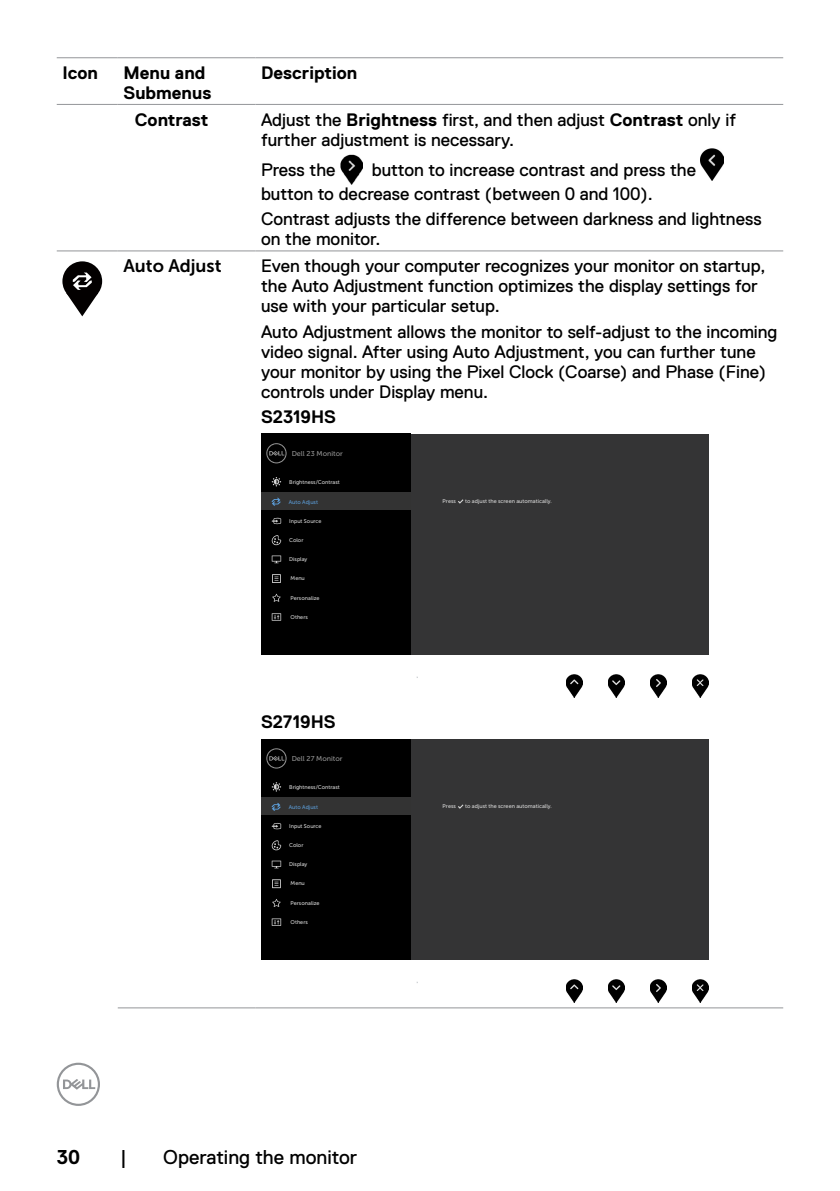
<style>
.page{position:relative;width:840px;height:1191px;background:#fff}
.page>*{position:absolute;margin:0;border:0;box-sizing:border-box;transform-origin:0 0}
.t1{font:20px "Dell Replica";color:#000}
.t2{font:700 20px "Dell Replica";color:#000}
.Table_Paragraph{font:18px/20px "Dell Replica";color:#000}
.Table_Head{font:700 18px/20px "Dell Replica";color:#000}
.Table_Paragraph-2{font:700 18px "Dell Replica";color:#000}
.Table_Paragraph-3{font:18px "Museo Sans For Dell 700";color:#000}
.Table_Paragraph-Inde{font:700 18px "Dell Replica";color:#000}
.t3{font:7px "Museo Sans For Dell 500";color:#939393}
.t4{font:5.4px "Museo Sans For Dell 500";color:#d9d9d9}
.t5{font:5.4px "Museo Sans For Dell 500";color:#5b9bd5}
.s1{font-weight:700}
</style>
<div class="page">
<svg style="left:57px;top:1062px;width:43px;height:44px"></svg>
<hr style="left:57px;top:57px;width:61px;height:1px;background:#939598">
<hr style="left:118px;top:57px;width:137px;height:1px;background:#939598">
<hr style="left:255px;top:57px;width:527px;height:1px;background:#939598">
<hr style="left:57px;top:104px;width:61px;height:1px;background:#939598">
<hr style="left:118px;top:104px;width:137px;height:1px;background:#939598">
<hr style="left:255px;top:104px;width:527px;height:1px;background:#939598">
<hr style="left:57px;top:250px;width:61px;height:1px;background:#939598">
<hr style="left:118px;top:250px;width:137px;height:1px;background:#939598">
<hr style="left:255px;top:250px;width:527px;height:1px;background:#939598">
<hr style="left:118px;top:1007px;width:137px;height:1px;background:#939598">
<hr style="left:255px;top:1007px;width:527px;height:1px;background:#939598">
<img style="left:340px;top:154px;width:22px;height:31px">
<img style="left:700px;top:149px;width:23px;height:32px">
<div style="left:62px;top:261px;width:40px;height:40px;background:#030000;border-radius:50%"></div>
<svg style="left:66px;top:272px;width:32px;height:44px"></svg>
<div style="left:261px;top:434px;width:447px;height:220px;background:#343435"></div>
<div style="left:261px;top:434px;width:149px;height:38px;background:#000"></div>
<svg style="left:266px;top:443px;width:20px;height:20px"></svg>
<div style="left:261px;top:510px;width:149px;height:20px;background:#000"></div>
<div style="left:261px;top:530px;width:149px;height:19px;background:#000"></div>
<div style="left:261px;top:549px;width:149px;height:19px;background:#000"></div>
<div style="left:261px;top:568px;width:149px;height:19px;background:#000"></div>
<div style="left:261px;top:587px;width:149px;height:19px;background:#000"></div>
<div style="left:261px;top:606px;width:149px;height:20px;background:#000"></div>
<div style="left:261px;top:626px;width:149px;height:19px;background:#000"></div>
<div style="left:261px;top:645px;width:149px;height:9px;background:#000"></div>
<div style="left:261px;top:472px;width:149px;height:19px;background:#000"></div>
<img style="left:566px;top:674px;width:16px;height:23px">
<img style="left:608px;top:674px;width:16px;height:23px">
<img style="left:650px;top:674px;width:16px;height:23px">
<img style="left:692px;top:674px;width:16px;height:23px">
<svg style="left:271px;top:518px;width:10px;height:6px"></svg>
<svg style="left:271px;top:555px;width:10px;height:8px"></svg>
<svg style="left:272px;top:574px;width:9px;height:9px"></svg>
<svg style="left:272px;top:593px;width:9px;height:9px"></svg>
<svg style="left:271px;top:613px;width:10px;height:7px"></svg>
<svg style="left:271px;top:535px;width:10px;height:10px"></svg>
<svg style="left:271px;top:498px;width:9px;height:8px"></svg>
<svg style="left:271px;top:477px;width:10px;height:9px"></svg>
<svg style="left:458px;top:499px;width:5px;height:4px"></svg>
<div style="left:261px;top:739px;width:447px;height:220px;background:#343435"></div>
<div style="left:261px;top:739px;width:149px;height:38px;background:#000"></div>
<svg style="left:266px;top:748px;width:20px;height:20px"></svg>
<div style="left:261px;top:815px;width:149px;height:20px;background:#000"></div>
<div style="left:261px;top:835px;width:149px;height:19px;background:#000"></div>
<div style="left:261px;top:854px;width:149px;height:19px;background:#000"></div>
<div style="left:261px;top:873px;width:149px;height:19px;background:#000"></div>
<div style="left:261px;top:892px;width:149px;height:19px;background:#000"></div>
<div style="left:261px;top:911px;width:149px;height:20px;background:#000"></div>
<div style="left:261px;top:931px;width:149px;height:19px;background:#000"></div>
<div style="left:261px;top:950px;width:149px;height:9px;background:#000"></div>
<div style="left:261px;top:777px;width:149px;height:19px;background:#000"></div>
<img style="left:566px;top:979px;width:16px;height:23px">
<img style="left:608px;top:979px;width:16px;height:23px">
<img style="left:650px;top:979px;width:16px;height:23px">
<img style="left:692px;top:979px;width:16px;height:23px">
<svg style="left:271px;top:823px;width:10px;height:6px"></svg>
<svg style="left:271px;top:860px;width:10px;height:8px"></svg>
<svg style="left:272px;top:879px;width:9px;height:9px"></svg>
<svg style="left:272px;top:899px;width:9px;height:8px"></svg>
<svg style="left:271px;top:918px;width:10px;height:7px"></svg>
<svg style="left:271px;top:840px;width:10px;height:10px"></svg>
<svg style="left:271px;top:803px;width:9px;height:8px"></svg>
<svg style="left:271px;top:782px;width:10px;height:9px"></svg>
<svg style="left:458px;top:804px;width:5px;height:5px"></svg>
<p class="Table_Head" style="left:62px;top:63px;width:37px">Icon</p>
<p class="Table_Head" style="left:123px;top:63px;width:89px">Menu and<br>Submenus</p>
<p class="Table_Head" style="left:261px;top:63px;width:98px">Description</p>
<p class="Table_Paragraph-Inde" style="left:135px;top:110px;width:75px">Contrast</p>
<p class="Table_Paragraph" style="left:261px;top:110px;width:476px">Adjust the <span class="s1">Brightness</span> first, and then adjust <span class="s1">Contrast</span> only if further adjustment is necessary.</p>
<p class="Table_Paragraph" style="left:261px;top:159px;width:76px">Press the</p>
<p class="Table_Paragraph" style="left:261px;top:157px;width:436px;line-height:24px;text-indent:111px">button to increase contrast and press the button to decrease contrast (between 0 and 100).</p>
<p class="Table_Paragraph" style="left:261px;top:209px;width:502px">Contrast adjusts the difference between darkness and lightness on the monitor.</p>
<p class="Table_Paragraph-3" style="left:123px;top:256px;width:99px">Auto Adjust</p>
<p class="Table_Paragraph" style="left:261px;top:256px;width:505px">Even though your computer recognizes your monitor on startup, the Auto Adjustment function optimizes the display settings for use with your particular setup.</p>
<p class="Table_Paragraph" style="left:261px;top:321px;width:517px">Auto Adjustment allows the monitor to self-adjust to the incoming video signal. After using Auto Adjustment, you can further tune your monitor by using the Pixel Clock (Coarse) and Phase (Fine) controls under Display menu.</p>
<p class="Table_Paragraph-2" style="left:261px;top:407px;width:77px">S2319HS</p>
<p class="t3" style="left:292px;top:449px;width:52px">Dell 23 Monitor</p>
<p class="t4" style="left:289px;top:479px;width:52px">Brightness/Contrast</p>
<p class="t4" style="left:289px;top:518px;width:34px">Input Source</p>
<p class="t4" style="left:289px;top:556px;width:20px">Display</p>
<p class="t4" style="left:290px;top:575px;width:16px">Menu</p>
<p class="t4" style="left:290px;top:594px;width:30px">Personalize</p>
<p class="t4" style="left:290px;top:614px;width:19px">Others</p>
<p class="t5" style="left:289px;top:499px;width:31px">Auto Adjust</p>
<p class="t4" style="left:442px;top:498px;width:15px">Press</p>
<p class="t4" style="left:465px;top:498px;width:88px">to adjust the screen automatically.</p>
<p class="t4" style="left:289px;top:537px;width:16px">Color</p>
<p class="Table_Paragraph-2" style="left:261px;top:712px;width:76px">S2719HS</p>
<p class="t3" style="left:292px;top:754px;width:52px">Dell 27 Monitor</p>
<p class="t4" style="left:289px;top:784px;width:52px">Brightness/Contrast</p>
<p class="t4" style="left:289px;top:823px;width:34px">Input Source</p>
<p class="t4" style="left:289px;top:861px;width:20px">Display</p>
<p class="t4" style="left:290px;top:880px;width:16px">Menu</p>
<p class="t4" style="left:290px;top:900px;width:30px">Personalize</p>
<p class="t4" style="left:290px;top:919px;width:19px">Others</p>
<p class="t5" style="left:289px;top:804px;width:31px">Auto Adjust</p>
<p class="t4" style="left:442px;top:803px;width:15px">Press</p>
<p class="t4" style="left:465px;top:803px;width:88px">to adjust the screen automatically.</p>
<p class="t4" style="left:289px;top:842px;width:16px">Color</p>
<p class="t2" style="left:57px;top:1146px;width:25px">30</p>
<p class="t1" style="left:120px;top:1146px;width:8px">|</p>
<p class="t1" style="left:163px;top:1146px;width:195px">Operating the monitor</p>
</div>
